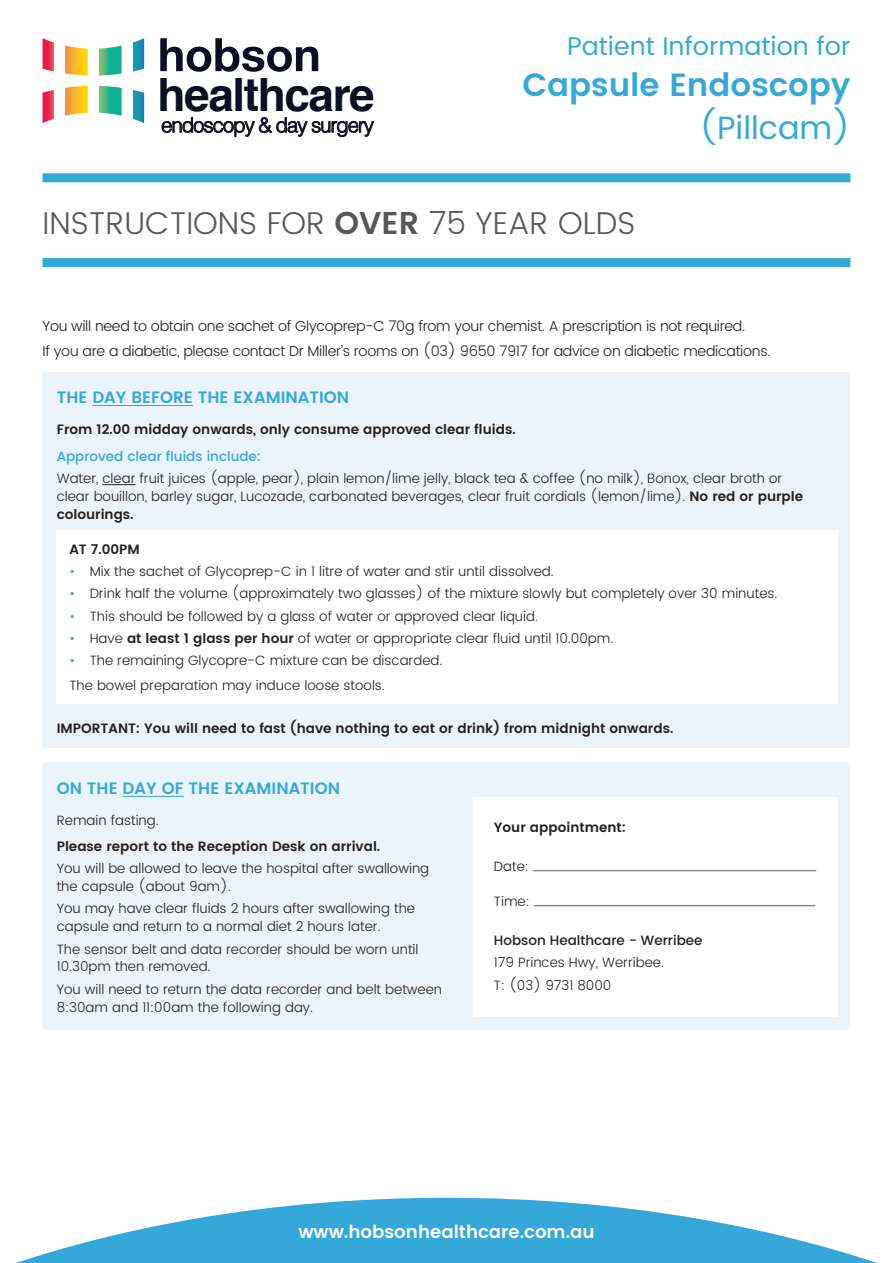
<style>
.page{position:relative;width:893px;height:1263px;background:#fff}
.page>*{position:absolute;margin:0;border:0;box-sizing:border-box;transform-origin:0 0}
.t1{font:700 45.9px "Helvetica";letter-spacing:-.03em;color:#0c0e22}
.t2{font:600 32.1px "Poppins";color:#34a9d9}
.t3{font:32.1px "Poppins";color:#34a9d9}
.t4{font:300 31.5px "Poppins";color:#57585a}
.t5{font:25.5px "Poppins";color:#34a9d9}
.t6{font:300 20.4px "Helvetica";letter-spacing:-.05em;color:#0c0e22}
.t7{font:600 18px "Poppins";color:#fff}
.t8{font:600 16.5px "Poppins";color:#34a9d9}
.t9{font:300 14.4px/24.9px "Poppins";letter-spacing:-.02em;color:#231f20}
.t10{font:300 13.5px/18px "Poppins";color:#231f20}
.t11{font:600 13.5px "Poppins";color:#231f20}
.t12{font:500 13.5px "Poppins";color:#34a9d9}
.t13{font:500 13.5px "Poppins";color:#231f20}
.s1{font-weight:600}
.s2{color:#34a9d9}
</style>
<div class="page">
<div style="left:43px;top:372px;width:807px;height:376px;background:#ebf4fa"></div>
<div style="left:43px;top:763px;width:807px;height:267px;background:#ebf4fa"></div>
<div style="left:473px;top:797px;width:365px;height:220px;background:#fff"></div>
<div style="left:57px;top:531px;width:781px;height:173px;background:#fff"></div>
<hr style="left:92px;top:405px;width:101px;height:1px;background:#34a9d9">
<hr style="left:103px;top:484px;width:32px;height:1px;background:#231f20">
<svg style="left:43px;top:38px;width:11px;height:33px"></svg>
<svg style="left:65px;top:46px;width:23px;height:30px"></svg>
<svg style="left:99px;top:46px;width:23px;height:30px"></svg>
<svg style="left:133px;top:38px;width:11px;height:33px"></svg>
<svg style="left:43px;top:90px;width:11px;height:33px"></svg>
<svg style="left:65px;top:86px;width:23px;height:30px"></svg>
<svg style="left:99px;top:86px;width:23px;height:30px"></svg>
<svg style="left:133px;top:90px;width:11px;height:33px"></svg>
<svg style="left:160px;top:38px;width:158px;height:34px"></svg>
<svg style="left:162px;top:117px;width:212px;height:20px"></svg>
<hr style="left:123px;top:796px;width:61px;height:1px;background:#34a9d9">
<svg style="left:16px;top:1198px;width:861px;height:65px;fill:#34a9d9"></svg>
<div style="left:43px;top:173px;width:807px;height:9px;background:#34a9d9"></div>
<div style="left:43px;top:258px;width:807px;height:9px;background:#34a9d9"></div>
<hr style="left:533px;top:870px;width:283px;height:1px;background:#57585a">
<hr style="left:534px;top:905px;width:281px;height:1px;background:#57585a">
<h1 class="t1" style="left:158px;top:58px;width:219px">healthcare</h1>
<h3 class="t6" style="left:161px;top:108px;width:214px">endoscopy &amp; day surgery</h3>
<h3 class="t5" style="left:567px;top:27px;width:285px">Patient Information for</h3>
<h2 class="t2" style="left:522px;top:61px;width:330px">Capsule Endoscopy</h2>
<h2 class="t3" style="left:699px;top:105px;width:153px">(Pillcam)</h2>
<h3 class="t4" style="left:43px;top:200px;width:594px">INSTRUCTIONS FOR <span class="s1">OVER</span> 75 YEAR OLDS</h3>
<p class="t9" style="left:43px;top:314px;width:730px">You will need to obtain one sachet of Glycoprep-C 70g from your chemist. A prescription is not required.<br>If you are a diabetic, please contact Dr Miller’s rooms on (03) 9650 7917 for advice on diabetic medications.</p>
<p class="t8" style="left:57px;top:385px;width:294px">THE DAY BEFORE THE EXAMINATION</p>
<p class="t11" style="left:57px;top:419px;width:460px">From 12.00 midday onwards, only consume approved clear fluids.</p>
<p class="t12" style="left:57px;top:446px;width:206px">Approved clear fluids include:</p>
<p class="t10" style="left:57px;top:470px;width:748px">Water, clear fruit juices (apple, pear), plain lemon/lime jelly, black tea &amp; coffee (no milk), Bonox, clear broth or clear bouillon, barley sugar, Lucozade, carbonated beverages, clear fruit cordials (lemon/lime). <span class="s1">No red or purple colourings.</span></p>
<p class="t11" style="left:69px;top:539px;width:72px">AT 7.00PM</p>
<p class="t10" style="left:69px;top:563px;width:486px"><span class="s2">•</span> Mix the sachet of Glycoprep-C in 1 litre of water and stir until dissolved.</p>
<p class="t10" style="left:69px;top:585px;width:709px"><span class="s2">•</span> Drink half the volume (approximately two glasses) of the mixture slowly but completely over 30 minutes.</p>
<p class="t10" style="left:69px;top:607px;width:470px"><span class="s2">•</span> This should be followed by a glass of water or approved clear liquid.</p>
<p class="t10" style="left:69px;top:630px;width:545px"><span class="s2">•</span> Have <span class="s1">at least 1 glass per hour</span> of water or appropriate clear fluid until 10.00pm.</p>
<p class="t10" style="left:69px;top:649px;width:374px;line-height:24.5px"><span class="s2">•</span> The remaining Glycopre-C mixture can be discarded.<br>The bowel preparation may induce loose stools.</p>
<p class="t11" style="left:57px;top:718px;width:618px">IMPORTANT: You will need to fast (have nothing to eat or drink) from midnight onwards.</p>
<p class="t8" style="left:57px;top:776px;width:285px">ON THE DAY OF THE EXAMINATION</p>
<p class="t10" style="left:57px;top:812px;width:104px">Remain fasting.</p>
<p class="t11" style="left:57px;top:836px;width:325px">Please report to the Reception Desk on arrival.</p>
<p class="t10" style="left:57px;top:860px;width:374px">You will be allowed to leave the hospital after swallowing the capsule (about 9am).</p>
<p class="t10" style="left:57px;top:900px;width:360px">You may have clear fluids 2 hours after swallowing the capsule and return to a normal diet 2 hours later.</p>
<p class="t10" style="left:57px;top:940px;width:363px">The sensor belt and data recorder should be worn until<br>10.30pm then removed.</p>
<p class="t10" style="left:57px;top:980px;width:387px">You will need to return the data recorder and belt between<br>8:30am and 11:00am the following day.</p>
<p class="t11" style="left:494px;top:817px;width:134px">Your appointment:</p>
<p class="t10" style="left:494px;top:858px;width:36px">Date:</p>
<p class="t10" style="left:494px;top:893px;width:37px">Time:</p>
<p class="t13" style="left:494px;top:930px;width:210px">Hobson Healthcare - Werribee</p>
<p class="t10" style="left:494px;top:952px;width:172px;line-height:22.2px">179 Princes Hwy, Werribee.<br>T: (03) 9731 8000</p>
<h3 class="t7" style="left:298px;top:1218px;width:298px">www.hobsonhealthcare.com.au</h3>
</div>
